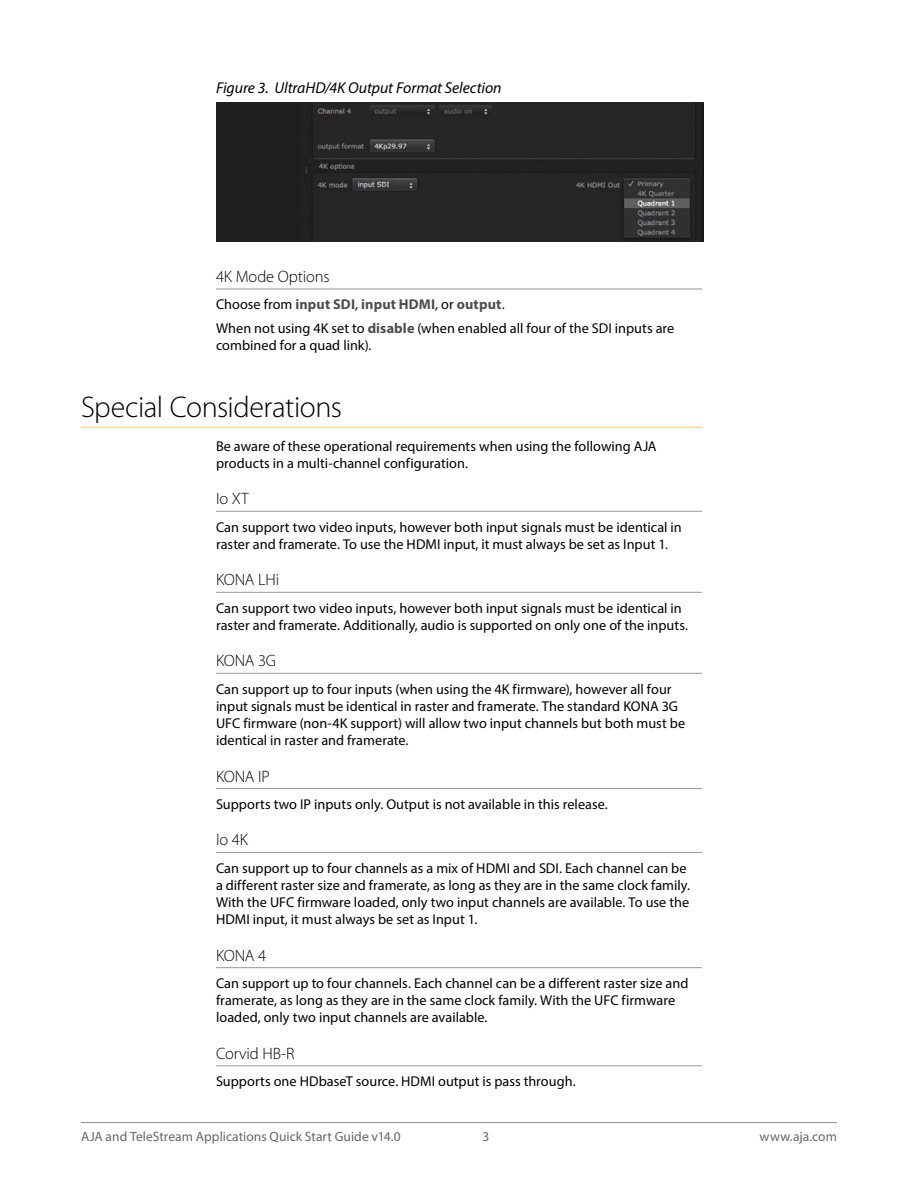
<style>
.page{position:relative;width:918px;height:1188px;background:#fff}
.page>*{position:absolute;margin:0;border:0;box-sizing:border-box;transform-origin:0 0}
._1Head{font:300 30px "Myriad Pro";letter-spacing:-.015em;color:#000}
._4Head{font:300 16.5px "Myriad Pro";letter-spacing:-.01em;color:#000}
.t1{font:italic 15.75px "Myriad Pro";letter-spacing:-.005em;color:#000}
.Body{font:14.25px/17.1px "Myriad Pro";color:#000}
.Body-2{font:700 14.25px "Myriad Pro";letter-spacing:.01em;color:#4d4d4d}
.t2{font:13.5px "Myriad Pro";color:#666}
.s1{font-weight:400;color:#000}
.s2{font-weight:700;color:#4d4d4d}
</style>
<div class="page">
<hr style="left:81px;top:1122px;width:756px;height:1px;background:#999">
<hr style="left:216px;top:289px;width:486px;height:1px;background:#999">
<hr style="left:81px;top:427px;width:621px;height:1px;background:#ffd699">
<hr style="left:216px;top:511px;width:486px;height:1px;background:#999">
<hr style="left:216px;top:592px;width:486px;height:1px;background:#999">
<hr style="left:216px;top:673px;width:486px;height:1px;background:#999">
<hr style="left:216px;top:788px;width:486px;height:1px;background:#999">
<hr style="left:216px;top:852px;width:486px;height:1px;background:#999">
<hr style="left:216px;top:967px;width:486px;height:1px;background:#999">
<hr style="left:216px;top:1066px;width:486px;height:1px;background:#999">
<img style="left:216px;top:102px;width:488px;height:140px">
<p class="t1" style="left:216px;top:78px;width:287px">Figure 3. UltraHD/4K Output Format Selection</p>
<p class="_4Head" style="left:216px;top:267px;width:115px">4K Mode Options</p>
<p class="Body-2" style="left:216px;top:295px;width:290px"><span class="s1">Choose from</span> input SDI<span class="s1">,</span> input HDMI<span class="s1">, or</span> output<span class="s1">.</span></p>
<p class="Body" style="left:216px;top:320px;width:460px">When not using 4K set to <span class="s2">disable</span> (when enabled all four of the SDI inputs are combined for a quad link).</p>
<p class="_1Head" style="left:81px;top:390px;width:263px">Special Considerations</p>
<p class="Body" style="left:216px;top:437px;width:442px">Be aware of these operational requirements when using the following AJA products in a multi-channel configuration.</p>
<p class="_4Head" style="left:216px;top:490px;width:34px">Io XT</p>
<p class="Body" style="left:216px;top:518px;width:467px">Can support two video inputs, however both input signals must be identical in raster and framerate. To use the HDMI input, it must always be set as Input 1.</p>
<p class="_4Head" style="left:216px;top:571px;width:65px">KONA LHi</p>
<p class="Body" style="left:216px;top:599px;width:474px">Can support two video inputs, however both input signals must be identical in raster and framerate. Additionally, audio is supported on only one of the inputs.</p>
<p class="_4Head" style="left:216px;top:652px;width:62px">KONA 3G</p>
<p class="Body" style="left:216px;top:680px;width:471px">Can support up to four inputs (when using the 4K firmware), however all four input signals must be identical in raster and framerate. The standard KONA 3G UFC firmware (non-4K support) will allow two input channels but both must be identical in raster and framerate.</p>
<p class="_4Head" style="left:216px;top:767px;width:55px">KONA IP</p>
<p class="Body" style="left:216px;top:795px;width:393px">Supports two IP inputs only. Output is not available in this release.</p>
<p class="_4Head" style="left:216px;top:831px;width:33px">Io 4K</p>
<p class="Body" style="left:216px;top:859px;width:476px">Can support up to four channels as a mix of HDMI and SDI. Each channel can be a different raster size and framerate, as long as they are in the same clock family.<br>With the UFC firmware loaded, only two input channels are available. To use the HDMI input, it must always be set as Input 1.</p>
<p class="_4Head" style="left:216px;top:946px;width:52px">KONA 4</p>
<p class="Body" style="left:216px;top:974px;width:474px">Can support up to four channels. Each channel can be a different raster size and framerate, as long as they are in the same clock family. With the UFC firmware loaded, only two input channels are available.</p>
<p class="_4Head" style="left:216px;top:1044px;width:80px">Corvid HB-R</p>
<p class="Body" style="left:216px;top:1072px;width:361px">Supports one HDbaseT source. HDMI output is pass through.</p>
<p class="t2" style="left:81px;top:1128px;width:321px">AJA and TeleStream Applications Quick Start Guide v14.0</p>
<p class="t2" style="left:483px;top:1128px;width:8px">3</p>
<p class="t2" style="left:760px;top:1128px;width:79px">www.aja.com</p>
</div>
